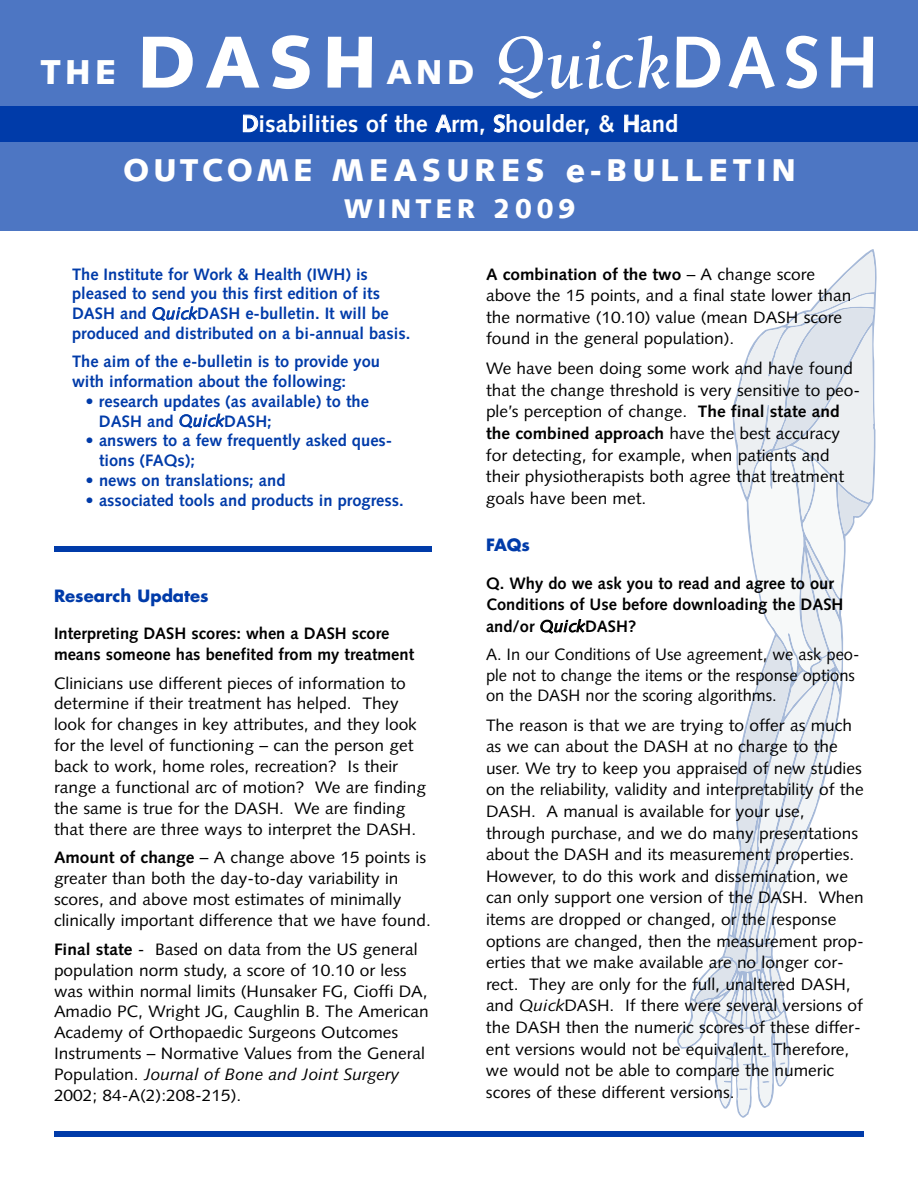
<style>
.page{position:relative;width:918px;height:1188px;background:#fff}
.page>*{position:absolute;margin:0;border:0;box-sizing:border-box;transform-origin:0 0}
.t1{font:900 34.5px "Syntax";letter-spacing:.115em;color:#fff}
.t2{font:900 31.5px "Syntax";letter-spacing:.155em;color:#fff}
.t3{font:900 27px "Syntax";letter-spacing:.155em;color:#fff}
.t4{font:700 24px "Syntax";color:#fff}
.t5{font:16.5px/21.6px "Syntax";color:#000;scale:1.05 1}
.t6{font:700 16.5px/19.8px "Syntax";color:#003ba9}
.t7{font:700 16.5px/21.6px "Syntax";color:#000}
.t8{font:16.5px/20.2px "Syntax";color:#000}
.t9{font:700 16.5px "Futura";color:#003ba9}
.s1{font-size:73.5px}
.s2{font-family:"Berkeley";font-weight:700;font-style:italic;font-size:73.5px}
.s3{font-weight:700;font-size:73.5px}
.s4{font-size:33px}
.s5{font-weight:400;font-style:italic}
.s6{font-weight:700}
.s7{font-style:italic}
</style>
<div class="page">
<svg style="left:678px;top:252px;width:197px;height:864px"></svg>
<div style="left:0;top:0;width:918px;height:231px;background:#4d76c3"></div>
<div style="left:54px;top:546px;width:378px;height:6px;background:#003ba9"></div>
<div style="left:54px;top:1131px;width:810px;height:6px;background:#003ba9"></div>
<div style="left:0;top:106px;width:918px;height:36px;background:#003ba9"></div>
<h1 class="t1" style="left:41px;top:58px;width:839px">THE <span class="s1">DASH</span>AND <span class="s2">Quick</span><span class="s3">DASH</span></h1>
<h3 class="t4" style="left:242px;top:114px;width:438px">Disabilities of the Arm, Shoulder, &amp; Hand</h3>
<h2 class="t2" style="left:123px;top:158px;width:674px">OUTCOME MEASURES <span class="s4">e</span>-BULLETIN</h2>
<h3 class="t3" style="left:344px;top:197px;width:233px">WINTER 2009</h3>
<p class="t6" style="left:72px;top:266px;width:340px">The Institute for Work &amp; Health (IWH) is pleased to send you this first edition of its DASH and <span class="s5">Quick</span>DASH e-bulletin. It will be produced and distributed on a bi-annual basis.</p>
<p class="t6" style="left:72px;top:353px;width:310px">The aim of the e-bulletin is to provide you with information about the following:</p>
<p class="t6" style="left:99px;top:393px;width:271px;text-indent:-13px">• research updates (as available) to the<br>DASH and <span class="s5">Quick</span>DASH;</p>
<p class="t6" style="left:99px;top:432px;width:295px;text-indent:-13px">• answers to a few frequently asked ques&shy;tions (FAQs);</p>
<p class="t6" style="left:86px;top:472px;width:202px">• news on translations; and</p>
<p class="t6" style="left:86px;top:492px;width:320px">• associated tools and products in progress.</p>
<p class="t9" style="left:54px;top:588px;width:156px">Research Updates</p>
<p class="t7" style="left:54px;top:624px;width:362px;line-height:20.9px">Interpreting DASH scores: when a DASH score means someone has benefited from my treatment</p>
<p class="t5" style="left:54px;top:674px;width:356px;line-height:20.9px">Clinicians use different pieces of information to determine if their treatment has helped. They look for changes in key attributes, and they look for the level of functioning – can the person get back to work, home roles, recreation? Is their range a functional arc of motion? We are finding the same is true for the DASH. We are finding that there are three ways to interpret the DASH.</p>
<p class="t5" style="left:54px;top:849px;width:360px;line-height:20.9px"><span class="s6">Amount of change</span> – A change above 15 points is greater than both the day-to-day variability in scores, and above most estimates of minimally clinically important difference that we have found.</p>
<p class="t5" style="left:54px;top:940px;width:358px;line-height:20.9px"><span class="s6">Final state</span> - Based on data from the US general population norm study, a score of 10.10 or less was within normal limits (Hunsaker FG, Cioffi DA, Amadio PC, Wright JG, Caughlin B. The American Academy of Orthopaedic Surgeons Outcomes Instruments – Normative Values from the General Population. <span class="s7">Journal of Bone and Joint Surgery </span>2002; 84-A(2):208-215).</p>
<p class="t5" style="left:486px;top:265px;width:350px"><span class="s6">A combination of the two</span> – A change score above the 15 points, and a final state lower than the normative (10.10) value (mean DASH score found in the general population).</p>
<p class="t5" style="left:486px;top:359px;width:358px">We have been doing some work and have found that the change threshold is very sensitive to peo&shy;ple’s perception of change. <span class="s6">The final state and the combined approach</span> have the best accuracy for detecting, for example, when patients and their physiotherapists both agree that treatment goals have been met.</p>
<p class="t9" style="left:486px;top:537px;width:46px">FAQs</p>
<p class="t7" style="left:486px;top:574px;width:359px">Q. Why do we ask you to read and agree to our<br>Conditions of Use before downloading the DASH and/or <span class="s5">Quick</span>DASH?</p>
<p class="t8" style="left:486px;top:646px;width:375px">A. In our Conditions of Use agreement, we ask peo&shy;ple not to change the items or the response options on the DASH nor the scoring algorithms.</p>
<p class="t5" style="left:486px;top:715px;width:361px">The reason is that we are trying to offer as much as we can about the DASH at no charge to the user. We try to keep you appraised of new studies on the reliability, validity and interpretability of the DASH. A manual is available for your use, through purchase, and we do many presentations about the DASH and its measurement properties.<br>However, to do this work and dissemination, we can only support one version of the DASH. When items are dropped or changed, or the response options are changed, then the measurement prop&shy;erties that we make available are no longer cor&shy;rect. They are only for the full, unaltered DASH, and <span class="s7">Quick</span>DASH. If there were several versions of the DASH then the numeric scores of these differ&shy;ent versions would not be equivalent. Therefore, we would not be able to compare the numeric scores of these different versions.</p>
</div>
